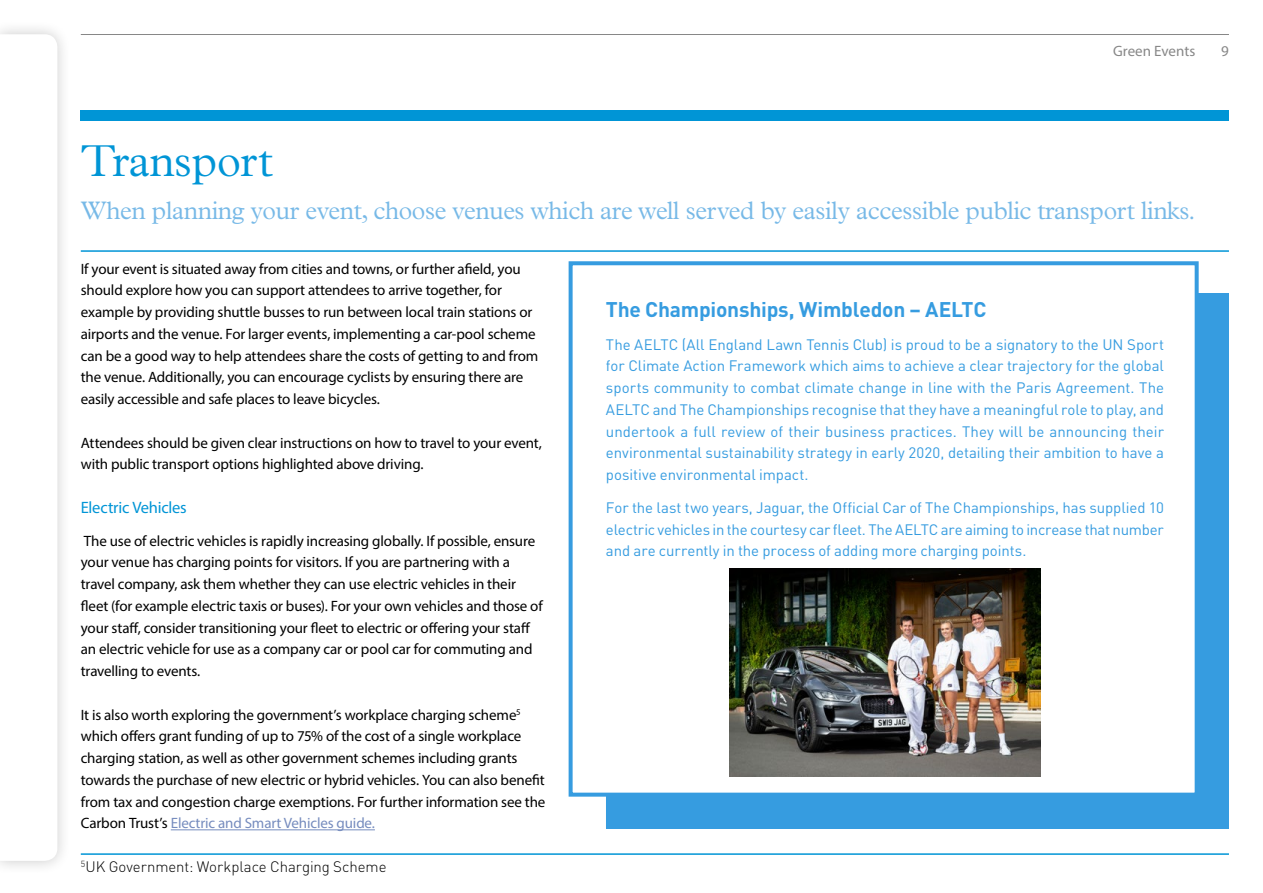
<style>
.page{position:relative;width:1263px;height:893px;background:#fff}
.page>*{position:absolute;margin:0;border:0;box-sizing:border-box;transform-origin:0 0}
.t1{font:300 45px "Plantin MT Std";letter-spacing:-.01em;color:#0095d6}
.t2{font:300 25.5px "Plantin MT Std";letter-spacing:-.015em;color:#77b9e7}
.t3{font:700 21px "DINOT";letter-spacing:-.01em;color:#369ce0}
.t4{font:16.5px "Myriad Pro";letter-spacing:-.015em;color:#0095d6}
.t5{font:15px/21.8px "Myriad Pro";letter-spacing:-.01em;color:#000}
.t6{font:15px/21.8px "DINOT";letter-spacing:-.005em;color:#369ce0;text-align:justify}
.t7{font:300 15px "DINOT";letter-spacing:-.005em;color:#000}
.t8{font:15px "Myriad Pro";color:#878787}
.s1{color:#768cbe}
</style>
<div class="page">
<hr style="left:81px;top:34px;width:1148px;height:1px;background:#878787">
<div style="left:81px;top:110px;width:1148px;height:11px;background:#0095d6"></div>
<hr style="left:81px;top:250px;width:1148px;height:2px;background:#0095d6">
<hr style="left:171px;top:829px;width:204px;height:1px;background:#768cbe">
<hr style="left:81px;top:853px;width:1148px;height:2px;background:#0095d6">
<div style="left:606px;top:293px;width:623px;height:535px;background:#369ce0"></div>
<div style="left:569px;top:261px;width:630px;height:536px;background:#fff;border:4px solid #369ce0"></div>
<img style="left:729px;top:569px;width:312px;height:207px">
<div style="left:0;top:20px;width:72px;height:855px;background:#000;opacity:.2"></div>
<svg style="left:0;top:34px;width:57px;height:827px"></svg>
<p class="t8" style="left:1113px;top:42px;width:84px">Green Events</p>
<p class="t8" style="left:1221px;top:42px;width:9px">9</p>
<h1 class="t1" style="left:81px;top:135px;width:193px">Transport</h1>
<h2 class="t2" style="left:81px;top:196px;width:1116px">When planning your event, choose venues which are well served by easily accessible public transport links.</h2>
<p class="t5" style="left:81px;top:257px;width:459px">If your event is situated away from cities and towns, or further afield, you should explore how you can support attendees to arrive together, for example by providing shuttle busses to run between local train stations or airports and the venue. For larger events, implementing a car-pool scheme can be a good way to help attendees share the costs of getting to and from the venue. Additionally, you can encourage cyclists by ensuring there are easily accessible and safe places to leave bicycles.</p>
<p class="t5" style="left:81px;top:431px;width:462px">Attendees should be given clear instructions on how to travel to your event, with public transport options highlighted above driving.</p>
<p class="t4" style="left:81px;top:497px;width:107px">Electric Vehicles</p>
<p class="t5" style="left:81px;top:529px;width:463px">The use of electric vehicles is rapidly increasing globally. If possible, ensure your venue has charging points for visitors. If you are partnering with a travel company, ask them whether they can use electric vehicles in their fleet (for example electric taxis or buses). For your own vehicles and those of your staff, consider transitioning your fleet to electric or offering your staff an electric vehicle for use as a company car or pool car for commuting and travelling to events.</p>
<p class="t5" style="left:81px;top:703px;width:466px">It is also worth exploring the government’s workplace charging scheme<sup>5 </sup>which offers grant funding of up to 75% of the cost of a single workplace charging station, as well as other government schemes including grants towards the purchase of new electric or hybrid vehicles. You can also benefit from tax and congestion charge exemptions. For further information see the Carbon Trust’s <span class="s1">Electric and Smart Vehicles guide.</span></p>
<p class="t7" style="left:81px;top:857px;width:307px"><sup>5</sup>UK Government: Workplace Charging Scheme</p>
<h3 class="t3" style="left:606px;top:296px;width:382px">The Championships, Wimbledon – AELTC</h3>
<p class="t6" style="left:606px;top:333px;width:560px">The AELTC (All England Lawn Tennis Club) is proud to be a signatory to the UN Sport for Climate Action Framework which aims to achieve a clear trajectory for the global sports community to combat climate change in line with the Paris Agreement. The AELTC and The Championships recognise that they have a meaningful role to play, and undertook a full review of their business practices. They will be announcing their environmental sustainability strategy in early 2020, detailing their ambition to have a positive environmental impact.</p>
<p class="t6" style="left:606px;top:496px;width:559px">For the last two years, Jaguar, the Official Car of The Championships, has supplied 10 electric vehicles in the courtesy car fleet. The AELTC are aiming to increase that number and are currently in the process of adding more charging points.</p>
</div>
